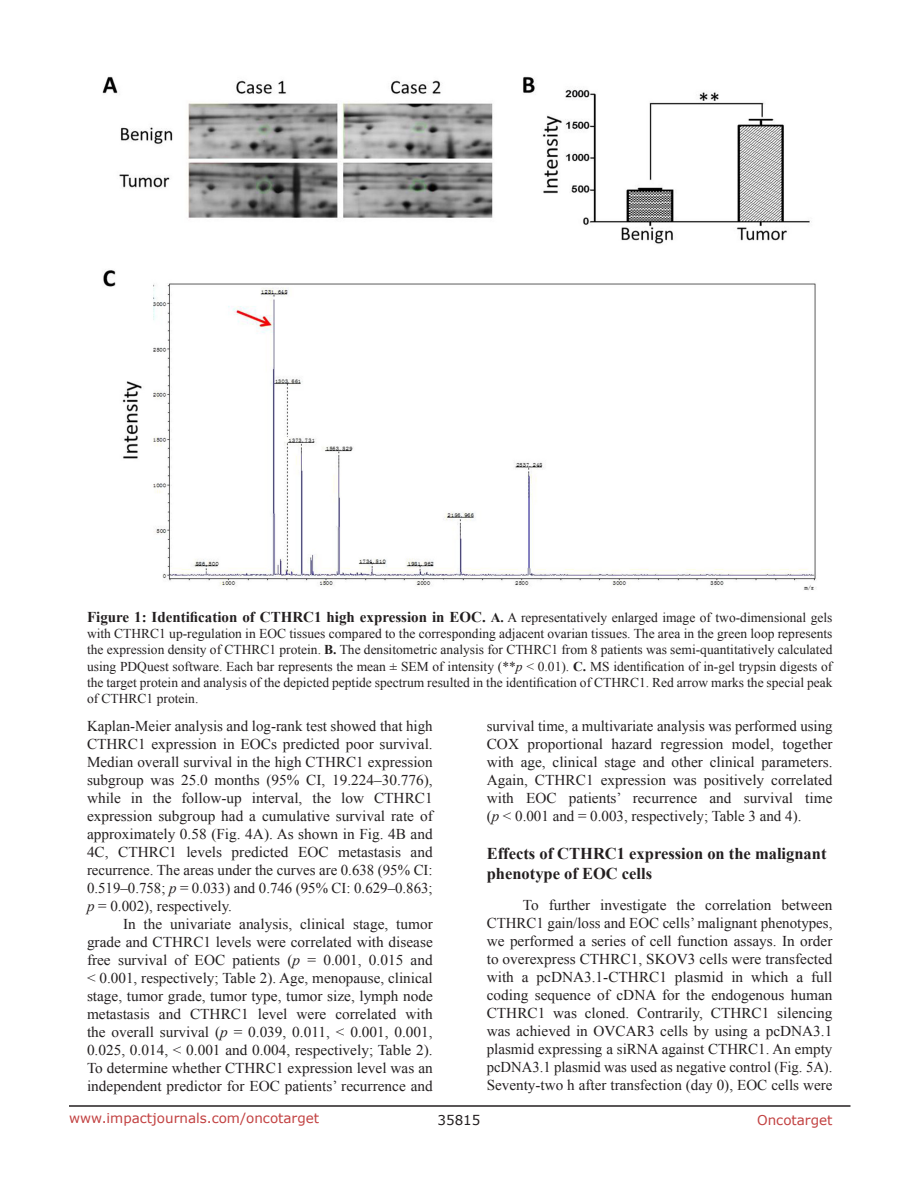
<style>
.page{position:relative;width:918px;height:1188px;background:#fff}
.page>*{position:absolute;margin:0;border:0;box-sizing:border-box;transform-origin:0 0}
.SubHeading{font:700 16.5px/19.8px "Times New Roman";color:#231f20}
.BodyText{font:15px/18px "Times New Roman";color:#231f20;text-align:justify}
.FigureText{font:13.5px/16.2px "Times New Roman";color:#231f20;text-align:justify}
.t1{font:13.5px "Verdana";color:#c24141}
.t2{font:13.5px "Verdana";color:#231f20}
.s1{font-weight:700;font-size:15px}
.s2{font-weight:700}
.s3{font-style:italic}
</style>
<div class="page">
<hr style="left:69px;top:1105px;width:781px;height:2px;background:#231f20">
<img style="left:102px;top:76px;width:715px;height:514px">
<p class="FigureText" style="left:87px;top:609px;width:747px"><span class="s1">Figure 1: Identification of CTHRC1 high expression in EOC.</span> <span class="s2">A.</span> A representatively enlarged image of two-dimensional gels with CTHRC1 up-regulation in EOC tissues compared to the corresponding adjacent ovarian tissues. The area in the green loop represents the expression density of CTHRC1 protein. <span class="s2">B.</span> The densitometric analysis for CTHRC1 from 8 patients was semi-quantitatively calculated using PDQuest software. Each bar represents the mean ± SEM of intensity (**<span class="s3">p</span> &lt; 0.01). <span class="s2">C.</span> MS identification of in-gel trypsin digests of the target protein and analysis of the depicted peptide spectrum resulted in the identification of CTHRC1. Red arrow marks the special peak of CTHRC1 protein.</p>
<p class="BodyText" style="left:87px;top:717px;width:347px">Kaplan-Meier analysis and log-rank test showed that high CTHRC1 expression in EOCs predicted poor survival.<br>Median overall survival in the high CTHRC1 expression subgroup was 25.0 months (95% CI, 19.224–30.776), while in the follow-up interval, the low CTHRC1 expression subgroup had a cumulative survival rate of approximately 0.58 (Fig. 4A). As shown in Fig. 4B and 4C, CTHRC1 levels predicted EOC metastasis and recurrence. The areas under the curves are 0.638 (95% CI:<br>0.519–0.758; <span class="s3">p</span> = 0.033) and 0.746 (95% CI: 0.629–0.863; <span class="s3">p</span> = 0.002), respectively.</p>
<p class="BodyText" style="left:87px;top:915px;width:347px;text-indent:36px">In the univariate analysis, clinical stage, tumor grade and CTHRC1 levels were correlated with disease free survival of EOC patients (<span class="s3">p</span> = 0.001, 0.015 and &lt; 0.001, respectively; Table 2). Age, menopause, clinical stage, tumor grade, tumor type, tumor size, lymph node metastasis and CTHRC1 level were correlated with the overall survival (<span class="s3">p</span> = 0.039, 0.011, &lt; 0.001, 0.001, 0.025, 0.014, &lt; 0.001 and 0.004, respectively; Table 2).<br>To determine whether CTHRC1 expression level was an independent predictor for EOC patients’ recurrence and</p>
<p class="BodyText" style="left:487px;top:717px;width:347px">survival time, a multivariate analysis was performed using COX proportional hazard regression model, together with age, clinical stage and other clinical parameters.<br>Again, CTHRC1 expression was positively correlated with EOC patients’ recurrence and survival time (<span class="s3">p</span> &lt; 0.001 and = 0.003, respectively; Table 3 and 4).</p>
<p class="SubHeading" style="left:487px;top:843px;width:341px">Effects of CTHRC1 expression on the malignant phenotype of EOC cells</p>
<p class="BodyText" style="left:487px;top:896px;width:347px;text-indent:36px">To further investigate the correlation between CTHRC1 gain/loss and EOC cells’ malignant phenotypes, we performed a series of cell function assays. In order to overexpress CTHRC1, SKOV3 cells were transfected with a pcDNA3.1-CTHRC1 plasmid in which a full coding sequence of cDNA for the endogenous human CTHRC1 was cloned. Contrarily, CTHRC1 silencing was achieved in OVCAR3 cells by using a pcDNA3.1 plasmid expressing a siRNA against CTHRC1. An empty pcDNA3.1 plasmid was used as negative control (Fig. 5A).<br>Seventy-two h after transfection (day 0), EOC cells were</p>
<p class="t1" style="left:69px;top:1109px;width:252px">www.impactjournals.com/oncotarget</p>
<p class="t2" style="left:438px;top:1111px;width:44px">35815</p>
<p class="t1" style="left:757px;top:1111px;width:77px">Oncotarget</p>
</div>
